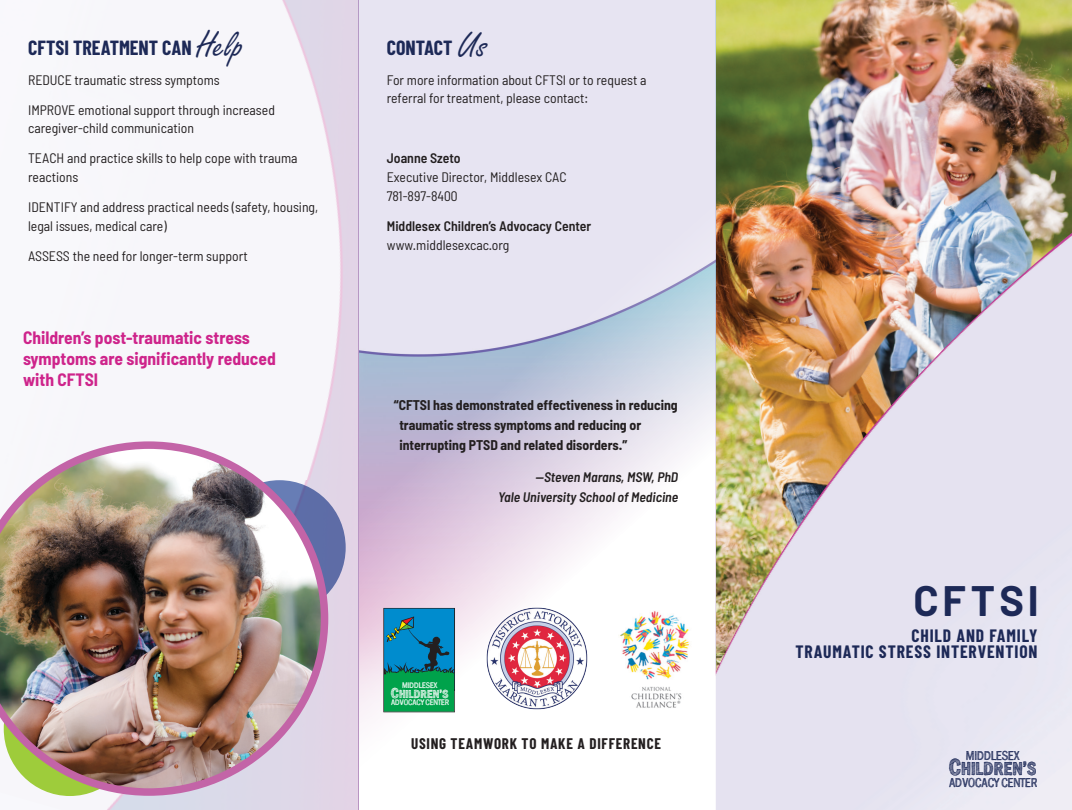
<style>
.page{position:relative;width:1072px;height:810px;background:#fff}
.page>*{position:absolute;margin:0;border:0;box-sizing:border-box;transform-origin:0 0}
.t1{font:700 41.62px "Barlow";letter-spacing:.095em;color:#1d2957}
.Paragraph_Style_1{font:700 20px "Barlow Condensed";color:#1d2957}
.t2{font:700 19.25px "Sketch Gothic";color:#1d2957;scale:.95 1}
.Call_out_text{font:700 semi-condensed 17.5px/21.2px "Barlow";color:#ce248b}
.t3{font:700 17.5px "Barlow Condensed";letter-spacing:.05em;color:#1d2957}
.t4{font:700 15px "Barlow Condensed";letter-spacing:.05em;color:#231f20}
.Paragraph_Style_1-2{font:semi-condensed 13.75px/18.8px "Barlow";color:#231f20}
.Paragraph_Style_1-3{font:700 semi-condensed 13.75px/20px "Barlow";color:#231f20}
.Paragraph_Style_1-4{font:600 semi-condensed 13.75px/18.8px "Barlow";color:#231f20}
.Paragraph_Style_1-5{font:italic 600 semi-condensed 13.75px/20px "Barlow";color:#231f20;text-align:right}
.t5{font:300 13.25px/27.4px "Sketch Gothic";color:#1d2957;text-align:center;scale:.95 1}
.t6{font:700 12px "Sketch Gothic";color:#fff}
.t7{font:300 8.25px/17px "Sketch Gothic";color:#fff;text-align:center}
.s1{font-family:"Freestyle Script";font-weight:400;font-size:38.75px}
.s2{font-weight:600}
.s3{font-weight:400}
.s4{font-size:15px}
.s5{font-size:24.12px}
</style>
<div class="page">
<img style="left:359px;top:0;width:356px;height:720px">
<div style="left:715px;top:0;width:357px;height:810px;background:#e5e2f0"></div>
<img style="left:716px;top:0;width:356px;height:672px">
<svg style="left:106px;top:0;width:252px;height:810px;fill:#f7f6fa"></svg>
<div style="left:213px;top:480px;width:133px;height:135px;background:#5e6ca6;border-radius:50%"></div>
<img style="left:0;top:441px;width:328px;height:355px">
<img style="left:486px;top:608px;width:101px;height:101px">
<img style="left:618px;top:611px;width:73px;height:98px">
<svg style="left:383px;top:608px;width:72px;height:104px"></svg>
<p class="Paragraph_Style_1" style="left:28px;top:35px;width:217px">CFTSI TREATMENT CAN <span class="s1">Help</span></p>
<p class="Paragraph_Style_1-2" style="left:28px;top:70px;width:193px">REDUCE traumatic stress symptoms</p>
<p class="Paragraph_Style_1-2" style="left:28px;top:100px;width:248px">IMPROVE emotional support through increased caregiver-child communication</p>
<p class="Paragraph_Style_1-2" style="left:28px;top:149px;width:271px">TEACH and practice skills to help cope with trauma reactions</p>
<p class="Paragraph_Style_1-2" style="left:28px;top:197px;width:291px">IDENTIFY and address practical needs (safety, housing, legal issues, medical care)</p>
<p class="Paragraph_Style_1-2" style="left:28px;top:246px;width:221px">ASSESS the need for longer-term support</p>
<p class="Call_out_text" style="left:23px;top:326px;width:254px">Children’s post-traumatic stress symptoms are significantly reduced with CFTSI</p>
<p class="Paragraph_Style_1" style="left:387px;top:35px;width:102px">CONTACT <span class="s1">Us</span></p>
<p class="Paragraph_Style_1-2" style="left:387px;top:70px;width:261px">For more information about CFTSI or to request a referral for treatment, please contact:</p>
<p class="Paragraph_Style_1-2" style="left:387px;top:149px;width:181px"><span class="s2">Joanne Szeto<br></span>Executive Director, Middlesex CAC<br>781-897-8400</p>
<p class="Paragraph_Style_1-4" style="left:387px;top:216px;width:206px">Middlesex Children’s Advocacy Center <span class="s3">www.middlesexcac.org</span></p>
<p class="Paragraph_Style_1-3" style="left:399px;top:395px;width:280px;text-indent:-6px">“CFTSI has demonstrated effectiveness in reducing traumatic stress symptoms and reducing or interrupting PTSD and related disorders.”</p>
<p class="Paragraph_Style_1-5" style="left:498px;top:466px;width:182px">—Steven Marans, MSW, PhD<br>Yale University School of Medicine</p>
<p class="t7" style="left:391px;top:677px;width:59px">MIDDLESEX<br>ADVOCACY CENTER</p>
<p class="t6" style="left:391px;top:686px;width:59px"><span class="s4">C</span>HILDREN’S</p>
<p class="t4" style="left:411px;top:734px;width:251px">USING TEAMWORK TO MAKE A DIFFERENCE</p>
<p class="t1" style="left:913px;top:575px;width:127px">CFTSI</p>
<p class="t3" style="left:911px;top:625px;width:127px">CHILD AND FAMILY</p>
<p class="t3" style="left:795px;top:641px;width:243px">TRAUMATIC STRESS INTERVENTION</p>
<p class="t5" style="left:949px;top:741px;width:94px">MIDDLESEX<br>ADVOCACY CENTER</p>
<h3 class="t2" style="left:948px;top:757px;width:94px"><span class="s5">C</span>HILDREN’S</h3>
</div>
